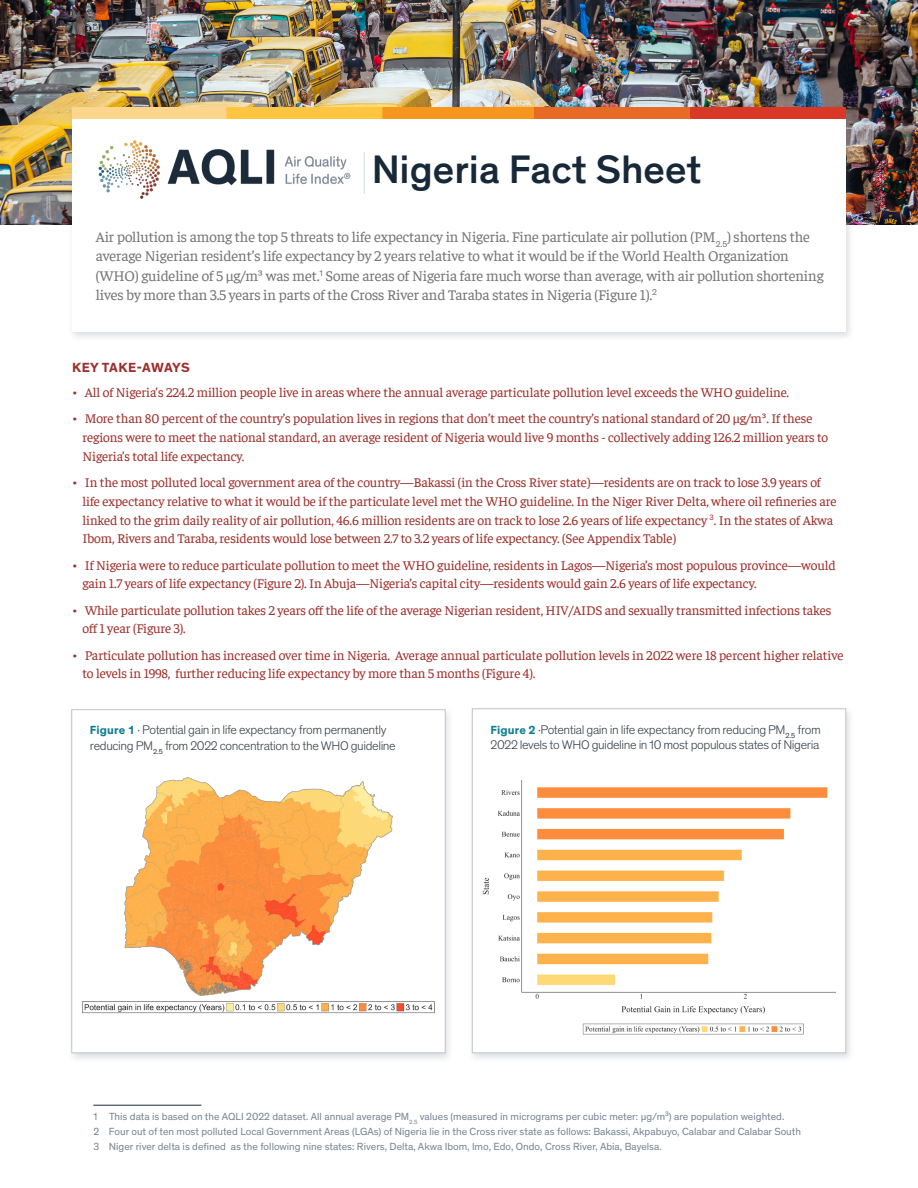
<style>
.page{position:relative;width:918px;height:1188px;background:#fff}
.page>*{position:absolute;margin:0;border:0;box-sizing:border-box;transform-origin:0 0}
.Fact_Sheet_Title{font:500 40.5px "Theinhardt";color:#172938}
.Fact_Sheet_Intro{font:15px/19.5px "Faustina";letter-spacing:-.01em;color:#767575}
.t1{font:13.5px/18.8px "Faustina";letter-spacing:-.01em;color:#9b302c}
.Subhead{font:700 13.5px "Theinhardt";letter-spacing:.01em;color:#9b302c}
.Figure_Number{font:300 12.75px/15.3px "Theinhardt";letter-spacing:-.03em;color:#36414a}
.t2{font:10.5px "Theinhardt";color:#758492}
.s1{font-weight:700;font-size:12px;color:#127e97}
</style>
<div class="page">
<img style="left:0;top:0;width:918px;height:225px">
<div style="left:68px;top:105px;width:787px;height:237px;background:#758492;opacity:.25"></div>
<div style="left:72px;top:108px;width:774px;height:223px;background:#fff"></div>
<img style="left:72px;top:108px;width:774px;height:11px">
<img style="left:98px;top:140px;width:253px;height:59px">
<hr style="left:364px;top:152px;width:1px;height:42px;background:#cedde4">
<hr style="left:93px;top:1105px;width:108px;height:1px;background:#172938">
<div style="left:67px;top:707px;width:387px;height:356px;background:#758492;opacity:.25"></div>
<div style="left:72px;top:710px;width:373px;height:343px;background:#fff"></div>
<div style="left:72px;top:710px;width:373px;height:343px;border:1px solid #c0c3c9"></div>
<img style="left:82px;top:777px;width:353px;height:237px">
<div style="left:468px;top:706px;width:387px;height:358px;background:#758492;opacity:.25"></div>
<div style="left:472px;top:709px;width:374px;height:344px;background:#fff"></div>
<div style="left:472px;top:709px;width:374px;height:344px;border:1px solid #c0c3c9"></div>
<img style="left:482px;top:780px;width:353px;height:255px">
<p class="Fact_Sheet_Title" style="left:372px;top:139px;width:331px">Nigeria Fact Sheet</p>
<p class="Fact_Sheet_Intro" style="left:96px;top:226px;width:729px">Air pollution is among the top 5 threats to life expectancy in Nigeria. Fine particulate air pollution (PM<sub>2.5</sub>) shortens the average Nigerian resident’s life expectancy by 2 years relative to what it would be if the World Health Organization (WHO) guideline of 5 µg/m³ was met.<sup>1</sup> Some areas of Nigeria fare much worse than average, with air pollution shortening lives by more than 3.5 years in parts of the Cross River and Taraba states in Nigeria (Figure 1).<sup>2</sup></p>
<p class="Subhead" style="left:72px;top:359px;width:119px">KEY TAKE-AWAYS</p>
<p class="t1" style="left:72px;top:382px;width:718px">• ●All of Nigeria’s 224.2 million people live in areas where the annual average particulate pollution level exceeds the WHO guideline.</p>
<p class="t1" style="left:82px;top:408px;width:747px;text-indent:-10px">• ●More than 80 percent of the country’s population lives in regions that don’t meet the country’s national standard of 20 µg/m³. If these regions were to meet the national standard, an average resident of Nigeria would live 9 months - collectively adding 126.2 million years to<br>Nigeria’s total life expectancy.</p>
<p class="t1" style="left:82px;top:472px;width:756px;text-indent:-10px">• ●In the most polluted local government area of the country—Bakassi (in the Cross River state)—residents are on track to lose 3.9 years of life expectancy relative to what it would be if the particulate level met the WHO guideline. In the Niger River Delta, where oil refineries are linked to the grim daily reality of air pollution, 46.6 million residents are on track to lose 2.6 years of life expectancy <sup>3</sup>. In the states of Akwa Ibom, Rivers and Taraba, residents would lose between 2.7 to 3.2 years of life expectancy. (See Appendix Table)</p>
<p class="t1" style="left:82px;top:555px;width:755px;text-indent:-10px">• ●If Nigeria were to reduce particulate pollution to meet the WHO guideline, residents in Lagos—Nigeria’s most populous province—would gain 1.7 years of life expectancy (Figure 2). In Abuja—Nigeria’s capital city—residents would gain 2.6 years of life expectancy.</p>
<p class="t1" style="left:82px;top:600px;width:750px;text-indent:-10px">• ●While particulate pollution takes 2 years off the life of the average Nigerian resident, HIV/AIDS and sexually transmitted infections takes off 1 year (Figure 3).</p>
<p class="t1" style="left:82px;top:645px;width:763px;text-indent:-10px">• ●Particulate pollution has increased over time in Nigeria. Average annual particulate pollution levels in 2022 were 18 percent higher relative to levels in 1998, further reducing life expectancy by more than 5 months (Figure 4).</p>
<p class="Figure_Number" style="left:90px;top:722px;width:307px"><span class="s1">Figure 1</span> · Potential gain in life expectancy from permanently reducing PM<sub>2.5</sub> from 2022 concentration to the WHO guideline</p>
<p class="Figure_Number" style="left:490px;top:721px;width:332px"><span class="s1">Figure 2</span> ·Potential gain in life expectancy from reducing PM<sub>2.5</sub> from<br>2022 levels to WHO guideline in 10 most populous states of Nigeria</p>
<p class="t2" style="left:93px;top:1109px;width:693px">1 This data is based on the AQLI 2022 dataset. All annual average PM<sub>2.5</sub> values (measured in micrograms per cubic meter: µg/m³) are population weighted.</p>
<p class="t2" style="left:93px;top:1124px;width:709px">2 Four out of ten most polluted Local Government Areas (LGAs) of Nigeria lie in the Cross river state as follows: Bakassi, Akpabuyo, Calabar and Calabar South</p>
<p class="t2" style="left:93px;top:1139px;width:570px">3 Niger river delta is defined as the following nine states: Rivers, Delta, Akwa Ibom, Imo, Edo, Ondo, Cross River, Abia, Bayelsa.</p>
</div>
